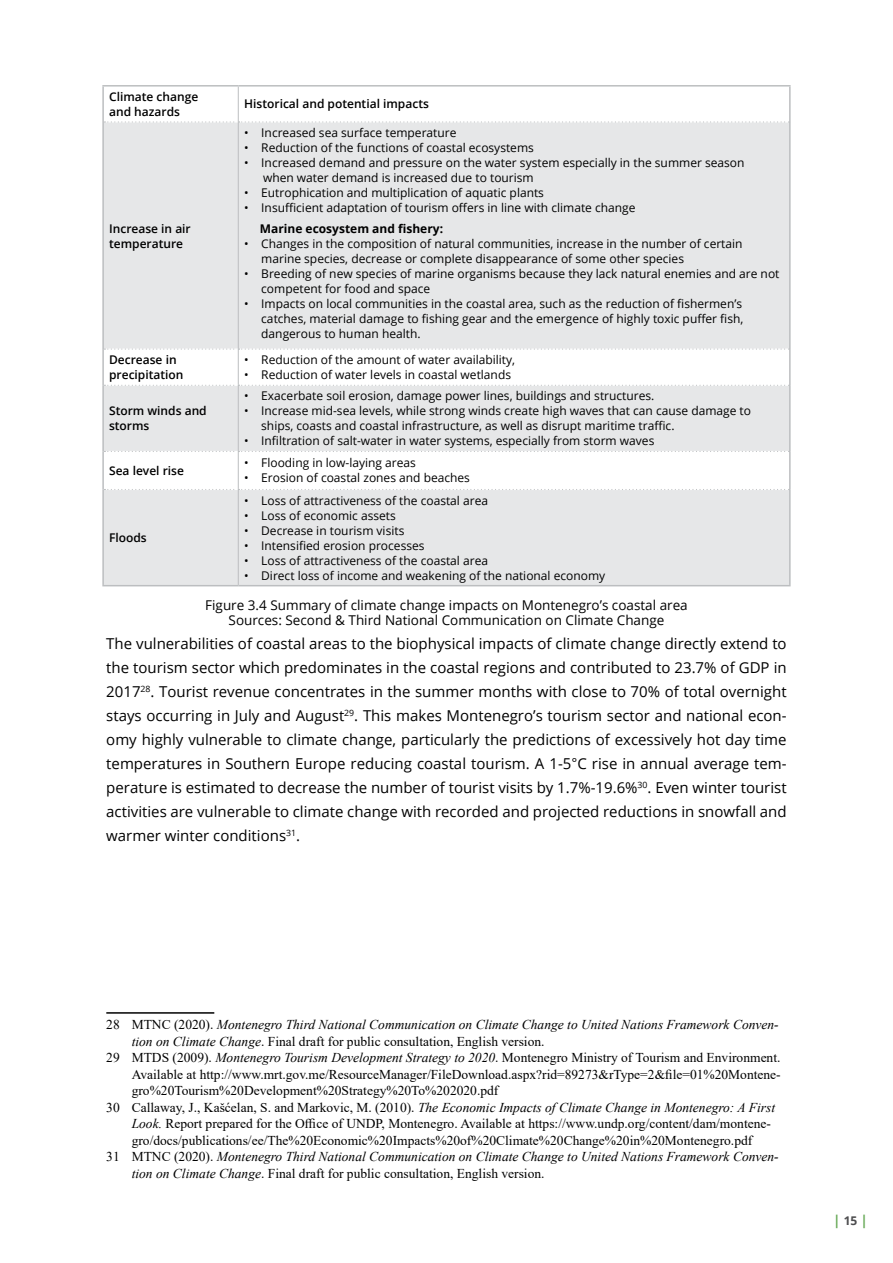
<style>
.page{position:relative;width:893px;height:1263px;background:#fff}
.page>*{position:absolute;margin:0;border:0;box-sizing:border-box;transform-origin:0 0}
.t1{font:15px/24px "Open Sans";color:#000;text-align:justify}
.t2{font:13.5px "Times New Roman";color:#000}
.t3{font:italic 13.5px "Times New Roman";color:#000}
.t4{font:13.5px/15px "Open Sans";color:#000;text-align:center}
.t5{font:700 13.5px "Open Sans";color:#6aab5a}
.t6{font:12px/15px "Open Sans";color:#000}
.t7{font:600 12px/15px "Open Sans";color:#000}
.t8{font:700 12px "Open Sans";color:#000}
.s1{font-family:"Arial Unicode MS"}
.s2{font-style:normal}
.s3{font-style:italic}
.s4{font-size:12px;color:#4d4d4f}
</style>
<div class="page">
<svg style="left:104px;top:123px;width:685px;height:462px;fill:#e6e7e8"></svg>
<hr style="left:102px;top:85px;width:136px;height:2px;background:#bcbec0">
<hr style="left:102px;top:87px;width:2px;height:35px;background:#bcbec0">
<hr style="left:238px;top:85px;width:553px;height:2px;background:#bcbec0">
<hr style="left:789px;top:87px;width:2px;height:35px;background:#bcbec0">
<hr style="left:102px;top:122px;width:2px;height:227px;background:#bcbec0">
<hr style="left:789px;top:122px;width:2px;height:227px;background:#bcbec0">
<hr style="left:102px;top:349px;width:2px;height:36px;background:#bcbec0">
<hr style="left:789px;top:349px;width:2px;height:36px;background:#bcbec0">
<hr style="left:102px;top:385px;width:2px;height:66px;background:#bcbec0">
<hr style="left:789px;top:385px;width:2px;height:66px;background:#bcbec0">
<hr style="left:102px;top:451px;width:2px;height:38px;background:#bcbec0">
<hr style="left:789px;top:451px;width:2px;height:38px;background:#bcbec0">
<hr style="left:102px;top:489px;width:2px;height:96px;background:#bcbec0">
<hr style="left:789px;top:489px;width:2px;height:96px;background:#bcbec0">
<hr style="left:102px;top:585px;width:136px;height:1px;background:#bcbec0">
<hr style="left:238px;top:585px;width:553px;height:1px;background:#bcbec0">
<hr style="left:238px;top:87px;width:1px;height:34px;background:#bcbec0">
<hr style="left:238px;top:123px;width:1px;height:225px;background:#bcbec0">
<hr style="left:238px;top:350px;width:1px;height:35px;background:#bcbec0">
<hr style="left:238px;top:386px;width:1px;height:65px;background:#bcbec0">
<hr style="left:238px;top:452px;width:1px;height:37px;background:#bcbec0">
<hr style="left:238px;top:490px;width:1px;height:95px;background:#bcbec0">
<svg style="left:104px;top:121px;width:685px;height:2px"></svg>
<svg style="left:104px;top:348px;width:685px;height:2px"></svg>
<svg style="left:104px;top:385px;width:685px;height:1px"></svg>
<svg style="left:104px;top:451px;width:685px;height:1px"></svg>
<svg style="left:104px;top:489px;width:685px;height:1px"></svg>
<hr style="left:106px;top:1012px;width:108px;height:2px;background:#000">
<p class="t7" style="left:109px;top:89px;width:91px">Climate change and hazards</p>
<p class="t7" style="left:244px;top:96px;width:186px">Historical and potential impacts</p>
<p class="t7" style="left:109px;top:220px;width:83px">Increase in air temperature</p>
<p class="t6" style="left:244px;top:125px;width:214px">• Increased sea surface temperature</p>
<p class="t6" style="left:244px;top:140px;width:291px">• Reduction of the functions of coastal ecosystems</p>
<p class="t6" style="left:263px;top:155px;width:483px;text-indent:-19px">• Increased demand and pressure on the water system especially in the summer season when water demand is increased due to tourism</p>
<p class="t6" style="left:244px;top:185px;width:301px">• Eutrophication and multiplication of aquatic plants</p>
<p class="t6" style="left:244px;top:200px;width:393px">• Insufficient adaptation of tourism offers in line with climate change</p>
<p class="t8" style="left:260px;top:220px;width:185px">Marine ecosystem and fishery:</p>
<p class="t6" style="left:261px;top:236px;width:483px;text-indent:-17px">• Changes in the composition of natural communities, increase in the number of certain marine species, decrease or complete disappearance of some other species</p>
<p class="t6" style="left:261px;top:266px;width:520px;text-indent:-17px">• Breeding of new species of marine organisms because they lack natural enemies and are not competent for food and space</p>
<p class="t6" style="left:261px;top:296px;width:484px;text-align:justify;text-indent:-17px">• Impacts on local communities in the coastal area, such as the reduction of fishermen’s catches, material damage to fishing gear and the emergence of highly toxic puffer fish, dangerous to human health.</p>
<p class="t7" style="left:109px;top:352px;width:76px">Decrease in precipitation</p>
<p class="t6" style="left:244px;top:352px;width:272px">• Reduction of the amount of water availability,</p>
<p class="t6" style="left:244px;top:367px;width:268px">• Reduction of water levels in coastal wetlands</p>
<p class="t7" style="left:109px;top:403px;width:99px">Storm winds and storms</p>
<p class="t7" style="left:109px;top:463px;width:76px">Sea level rise</p>
<p class="t6" style="left:244px;top:388px;width:412px">• Exacerbate soil erosion, damage power lines, buildings and structures.</p>
<p class="t6" style="left:261px;top:403px;width:491px;text-indent:-17px">• Increase mid-sea levels, while strong winds create high waves that can cause damage to ships, coasts and coastal infrastructure, as well as disrupt maritime traffic.</p>
<p class="t6" style="left:244px;top:433px;width:412px">• Infiltration of salt-water in water systems, especially from storm waves</p>
<p class="t6" style="left:244px;top:454px;width:173px">• Flooding in low-laying areas</p>
<p class="t6" style="left:244px;top:469px;width:227px">• Erosion of coastal zones and beaches</p>
<p class="t6" style="left:244px;top:492px;width:245px">• Loss of attractiveness of the coastal area</p>
<p class="t6" style="left:244px;top:507px;width:153px">• Loss of economic assets</p>
<p class="t6" style="left:244px;top:522px;width:162px">• Decrease in tourism visits</p>
<p class="t6" style="left:244px;top:537px;width:182px">• Intensified erosion processes</p>
<p class="t6" style="left:244px;top:552px;width:245px">• Loss of attractiveness of the coastal area</p>
<p class="t6" style="left:244px;top:567px;width:363px">• Direct loss of income and weakening of the national economy</p>
<p class="t4" style="left:205px;top:598px;width:484px">Figure 3.4 Summary of climate change impacts on Montenegro’s coastal area<br>Sources: Second &amp; Third National Communication on Climate Change</p>
<p class="t1" style="left:106px;top:631px;width:682px">The vulnerabilities of coastal areas to the biophysical impacts of climate change directly extend to the tourism sector which predominates in the coastal regions and contributed to 23.7% of GDP in 2017<sup>28</sup>. Tourist revenue concentrates in the summer months with close to 70% of total overnight stays occurring in July and August<sup>29</sup>. This makes Montenegro’s tourism sector and national econ&shy;omy highly vulnerable to climate change, particularly the predictions of excessively hot day time temperatures in Southern Europe reducing coastal tourism. A 1-5<span class="s1">°</span>C rise in annual average tem&shy;perature is estimated to decrease the number of tourist visits by 1.7%-19.6%<sup>30</sup>. Even winter tourist activities are vulnerable to climate change with recorded and projected reductions in snowfall and warmer winter conditions<sup>31</sup>.</p>
<p class="t7" style="left:109px;top:530px;width:39px">Floods</p>
<p class="t3" style="left:106px;top:1015px;width:674px"><span class="s2">28 MTNC (2020).</span> Montenegro Third National Communication on Climate Change to United Nations Framework Conven-</p>
<p class="t2" style="left:132px;top:1032px;width:414px"><span class="s3">tion on Climate Change</span>. Final draft for public consultation, English version.</p>
<p class="t2" style="left:106px;top:1048px;width:676px">29 MTDS (2009). <span class="s3">Montenegro Tourism Development Strategy to 2020</span>. Montenegro Ministry of Tourism and Environment.</p>
<p class="t2" style="left:132px;top:1065px;width:650px">Available at http://www.mrt.gov.me/ResourceManager/FileDownload.aspx?rid=89273&amp;rType=2&amp;file=01%20Montene-</p>
<p class="t2" style="left:132px;top:1081px;width:368px">gro%20Tourism%20Development%20Strategy%20To%202020.pdf</p>
<p class="t3" style="left:106px;top:1098px;width:670px"><span class="s2">30 Callaway, J., Kašćelan, S. and Markovic, M. (2010).</span> The Economic Impacts of Climate Change in Montenegro: A First</p>
<p class="t2" style="left:132px;top:1114px;width:641px"><span class="s3">Look.</span> Report prepared for the Office of UNDP, Montenegro. Available at https://www.undp.org/content/dam/montene-</p>
<p class="t2" style="left:132px;top:1131px;width:622px">gro/docs/publications/ee/The%20Economic%20Impacts%20of%20Climate%20Change%20in%20Montenegro.pdf</p>
<p class="t3" style="left:106px;top:1147px;width:674px"><span class="s2">31 MTNC (2020).</span> Montenegro Third National Communication on Climate Change to United Nations Framework Conven-</p>
<p class="t2" style="left:132px;top:1164px;width:414px"><span class="s3">tion on Climate Change</span>. Final draft for public consultation, English version.</p>
<p class="t5" style="left:833px;top:1211px;width:36px">|<span class="s4">15</span>|</p>
</div>
